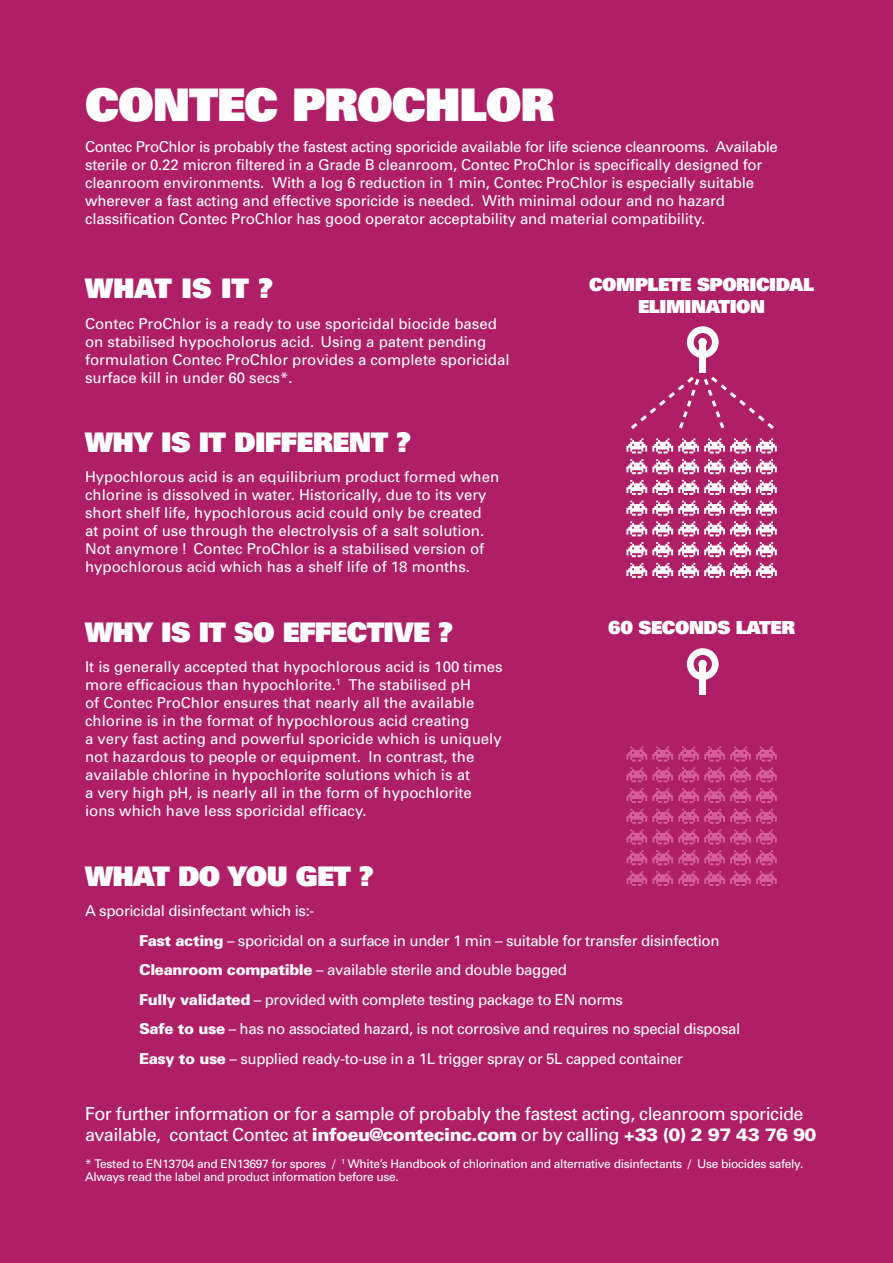
<style>
.page{position:relative;width:893px;height:1263px;background:#af1f66}
.page>*{position:absolute;margin:0;border:0;box-sizing:border-box;transform-origin:0 0}
.t1{font:900 45px "Univers";letter-spacing:-.025em;color:#fff}
.t2{font:900 27px "Univers";letter-spacing:-.025em;color:#fff}
.t3{font:18px/21px "Univers";letter-spacing:-.03em;color:#fff}
.t4{font:900 18px/22.5px "Univers";letter-spacing:-.025em;color:#fff;text-align:center}
.t5{font:15px/18px "Univers";color:#fff}
.t6{font:15px "Univers";letter-spacing:-.025em;color:#fff}
.t7{font:12px/13.5px "Univers";letter-spacing:-.025em;color:#fff}
.s1{font-weight:900}
</style>
<div class="page">
<svg style="left:626px;top:438px;width:151px;height:140px"></svg>
<svg style="left:626px;top:746px;width:151px;height:140px"></svg>
<svg style="left:685px;top:325px;width:35px;height:35px"></svg>
<svg style="left:692px;top:331px;width:21px;height:22px"></svg>
<div style="left:697px;top:336px;width:11px;height:12px;background:#fff;border:2px solid #af1f66;border-radius:50%"></div>
<div style="left:699px;top:345px;width:7px;height:28px;background:#fff"></div>
<svg style="left:685px;top:647px;width:35px;height:34px"></svg>
<svg style="left:692px;top:653px;width:21px;height:22px"></svg>
<div style="left:697px;top:658px;width:11px;height:12px;background:#fff;border:2px solid #af1f66;border-radius:50%"></div>
<div style="left:699px;top:667px;width:7px;height:28px;background:#fff"></div>
<svg style="left:631px;top:355px;width:143px;height:74px"></svg>
<p class="t1" style="left:85px;top:76px;width:471px">CONTEC PROCHLOR</p>
<p class="t5" style="left:85px;top:138px;width:694px">Contec ProChlor is probably the fastest acting sporicide available for life science cleanrooms. Available sterile or 0.22 micron filtered in a Grade B cleanroom, Contec ProChlor is specifically designed for cleanroom environments. With a log 6 reduction in 1 min, Contec ProChlor is especially suitable wherever a fast acting and effective sporicide is needed. With minimal odour and no hazard classification Contec ProChlor has good operator acceptability and material compatibility.</p>
<p class="t2" style="left:85px;top:270px;width:189px">WHAT IS IT ?</p>
<p class="t5" style="left:85px;top:314px;width:426px">Contec ProChlor is a ready to use sporicidal biocide based on stabilised hypocholorus acid. Using a patent pending formulation Contec ProChlor provides a complete sporicidal surface kill in under 60 secs*.</p>
<p class="t2" style="left:85px;top:424px;width:327px">WHY IS IT DIFFERENT ?</p>
<p class="t5" style="left:85px;top:468px;width:416px">Hypochlorous acid is an equilibrium product formed when chlorine is dissolved in water. Historically, due to its very short shelf life, hypochlorous acid could only be created<br>at point of use through the electrolysis of a salt solution.<br>Not anymore ! Contec ProChlor is a stabilised version of hypochlorous acid which has a shelf life of 18 months.</p>
<p class="t2" style="left:85px;top:614px;width:369px">WHY IS IT SO EFFECTIVE ?</p>
<p class="t5" style="left:85px;top:658px;width:419px">It is generally accepted that hypochlorous acid is 100 times more efficacious than hypochlorite.<sup>1</sup> The stabilised pH<br>of Contec ProChlor ensures that nearly all the available chlorine is in the format of hypochlorous acid creating<br>a very fast acting and powerful sporicide which is uniquely not hazardous to people or equipment. In contrast, the available chlorine in hypochlorite solutions which is at<br>a very high pH, is nearly all in the form of hypochlorite ions which have less sporicidal efficacy.</p>
<p class="t4" style="left:589px;top:273px;width:227px">COMPLETE SPORICIDAL<br>ELIMINATION</p>
<p class="t4" style="left:608px;top:616px;width:188px">60 SECONDS LATER</p>
<p class="t2" style="left:85px;top:858px;width:290px">WHAT DO YOU GET ?</p>
<p class="t6" style="left:85px;top:902px;width:231px">A sporicidal disinfectant which is:-</p>
<p class="t6" style="left:139px;top:932px;width:582px"><span class="s1">Fast acting</span> – sporicidal on a surface in under 1 min – suitable for transfer disinfection</p>
<p class="t6" style="left:139px;top:961px;width:429px"><span class="s1">Cleanroom compatible</span> – available sterile and double bagged</p>
<p class="t6" style="left:139px;top:991px;width:486px"><span class="s1">Fully validated</span> – provided with complete testing package to EN norms</p>
<p class="t6" style="left:139px;top:1020px;width:603px"><span class="s1">Safe to use</span> – has no associated hazard, is not corrosive and requires no special disposal</p>
<p class="t6" style="left:139px;top:1050px;width:545px"><span class="s1">Easy to use</span> – supplied ready-to-use in a 1L trigger spray or 5L capped container</p>
<p class="t3" style="left:85px;top:1104px;width:733px">For further information or for a sample of probably the fastest acting, cleanroom sporicide available, contact Contec at <span class="s1">infoeu@contecinc.com</span> or by calling <span class="s1">+33 (0) 2 97 43 76 90</span></p>
<p class="t7" style="left:85px;top:1157px;width:720px">* Tested to EN13704 and EN13697 for spores / <sup>1</sup> White’s Handbook of chlorination and alternative disinfectants / Use biocides safely.<br>Always read the label and product information before use.</p>
</div>
